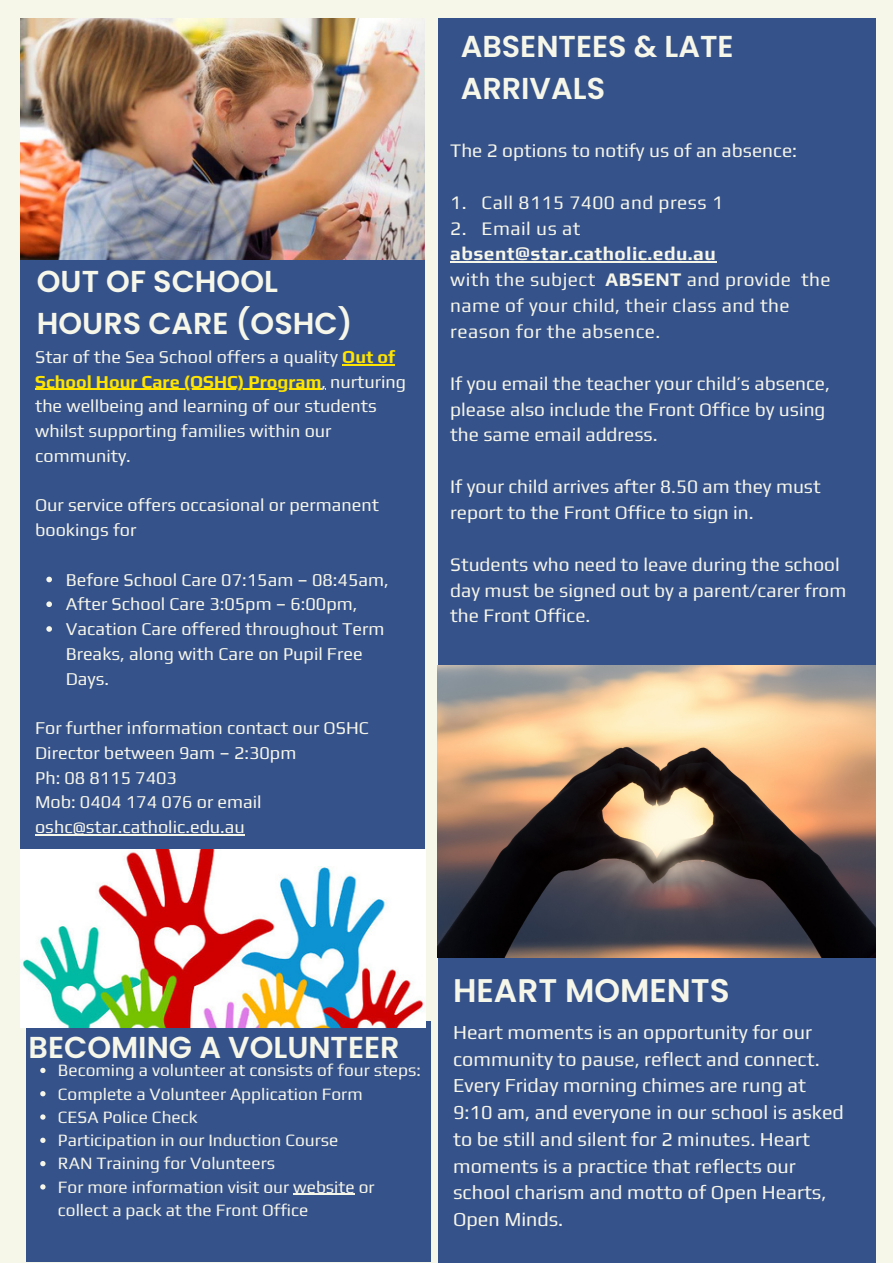
<style>
.page{position:relative;width:893px;height:1264px;background:#fff}
.page>*{position:absolute;margin:0;border:0;box-sizing:border-box;transform-origin:0 0}
.t1{font:600 32.7px "Poppins";color:#f6f6e9}
.t2{font:600 30.3px/41.5px "Poppins";color:#f6f6e9}
.t3{font:19.8px/26.7px "Play";color:#f6f6e9}
.t4{font:19.05px/25.8px "Play";color:#f6f6e9}
.t5{font:19.05px/25.8px "Play";letter-spacing:.025em;color:#f6f6e9}
.t6{font:700 19.05px/25.8px "Play";letter-spacing:.025em;color:#f6f6e9}
.t7{font:18px/24.8px "Play";color:#f6f6e9}
.t8{font:17.25px/23.2px "Play";color:#f6f6e9}
.s1{font-weight:700;color:#ffe500}
.s2{font-weight:400}
.s3{font-weight:700}
</style>
<div class="page">
<div style="left:0;top:0;width:892px;height:1262px;background:#f6f6e9"></div>
<div style="left:20px;top:260px;width:404px;height:613px;background:#36528b"></div>
<img style="left:20px;top:18px;width:405px;height:242px">
<div style="left:438px;top:18px;width:437px;height:647px;background:#36528b"></div>
<div style="left:26px;top:1021px;width:404px;height:240px;background:#36528b"></div>
<hr style="left:450px;top:261px;width:266px;height:1px;background:#f6f6e9">
<div style="left:438px;top:666px;width:437px;height:596px;background:#36528b"></div>
<img style="left:438px;top:666px;width:437px;height:291px">
<svg style="left:46px;top:576px;width:6px;height:6px"></svg>
<svg style="left:46px;top:601px;width:6px;height:6px"></svg>
<svg style="left:46px;top:626px;width:6px;height:5px"></svg>
<hr style="left:342px;top:364px;width:53px;height:1px;background:#ffe500">
<hr style="left:35px;top:389px;width:286px;height:1px;background:#ffe500">
<hr style="left:35px;top:834px;width:210px;height:1px;background:#f6f6e9">
<svg style="left:40px;top:1067px;width:6px;height:6px"></svg>
<svg style="left:40px;top:1091px;width:6px;height:5px"></svg>
<svg style="left:40px;top:1114px;width:6px;height:5px"></svg>
<svg style="left:40px;top:1137px;width:6px;height:5px"></svg>
<svg style="left:40px;top:1161px;width:6px;height:5px"></svg>
<svg style="left:40px;top:1184px;width:6px;height:5px"></svg>
<hr style="left:293px;top:1193px;width:61px;height:1px;background:#f6f6e9">
<img style="left:20px;top:849px;width:405px;height:178px">
<p class="t2" style="left:37px;top:261px;width:317px">OUT OF SCHOOL<br>HOURS CARE (OSHC)</p>
<p class="t7" style="left:35px;top:344px;width:372px">Star of the Sea School offers a quality <span class="s1">Out of School Hour Care (OSHC) Program</span>, nurturing the wellbeing and learning of our students whilst supporting families within our community.</p>
<p class="t7" style="left:35px;top:492px;width:345px">Our service offers occasional or permanent bookings for</p>
<p class="t7" style="left:66px;top:567px;width:324px">Before School Care 07:15am – 08:45am,</p>
<p class="t7" style="left:66px;top:591px;width:293px">After School Care 3:05pm – 6:00pm,</p>
<p class="t7" style="left:66px;top:616px;width:320px">Vacation Care offered throughout Term<br>Breaks, along with Care on Pupil Free<br>Days.</p>
<p class="t7" style="left:35px;top:715px;width:335px">For further information contact our OSHC<br>Director between 9am – 2:30pm</p>
<p class="t7" style="left:35px;top:764px;width:143px">Ph: 08 8115 7403</p>
<p class="t7" style="left:35px;top:789px;width:228px">Mob: 0404 174 076 or email oshc@star.catholic.edu.au</p>
<p class="t2" style="left:461px;top:26px;width:274px">ABSENTEES &amp; LATE<br>ARRIVALS</p>
<p class="t4" style="left:450px;top:137px;width:348px">The 2 options to notify us of an absence:</p>
<p class="t5" style="left:450px;top:189px;width:274px">1. Call 8115 7400 and press 1</p>
<p class="t6" style="left:450px;top:215px;width:267px"><span class="s2">2. Email us at </span>absent@star.catholic.edu.au</p>
<p class="t5" style="left:450px;top:266px;width:382px">with the subject <span class="s3">ABSENT</span> and provide the name of your child, their class and the reason for the absence.</p>
<p class="t4" style="left:450px;top:370px;width:381px">If you email the teacher your child’s absence, please also include the Front Office by using the same email address.</p>
<p class="t4" style="left:450px;top:473px;width:372px">If your child arrives after 8.50 am they must report to the Front Office to sign in.</p>
<p class="t4" style="left:450px;top:551px;width:397px">Students who need to leave during the school day must be signed out by a parent/carer from the Front Office.</p>
<p class="t2" style="left:29px;top:1026px;width:372px">BECOMING A VOLUNTEER</p>
<p class="t8" style="left:58px;top:1058px;width:364px">Becoming a volunteer at consists of four steps:</p>
<p class="t8" style="left:58px;top:1081px;width:306px">Complete a Volunteer Application Form</p>
<p class="t8" style="left:58px;top:1104px;width:141px">CESA Police Check</p>
<p class="t8" style="left:58px;top:1128px;width:282px">Participation in our Induction Course</p>
<p class="t8" style="left:58px;top:1151px;width:219px">RAN Training for Volunteers</p>
<p class="t8" style="left:58px;top:1174px;width:318px">For more information visit our website or collect a pack at the Front Office</p>
<p class="t1" style="left:453px;top:967px;width:278px">HEART MOMENTS</p>
<p class="t3" style="left:453px;top:1018px;width:392px">Heart moments is an opportunity for our community to pause, reflect and connect.<br>Every Friday morning chimes are rung at 9:10 am, and everyone in our school is asked to be still and silent for 2 minutes. Heart moments is a practice that reflects our school charism and motto of Open Hearts, Open Minds.</p>
</div>
